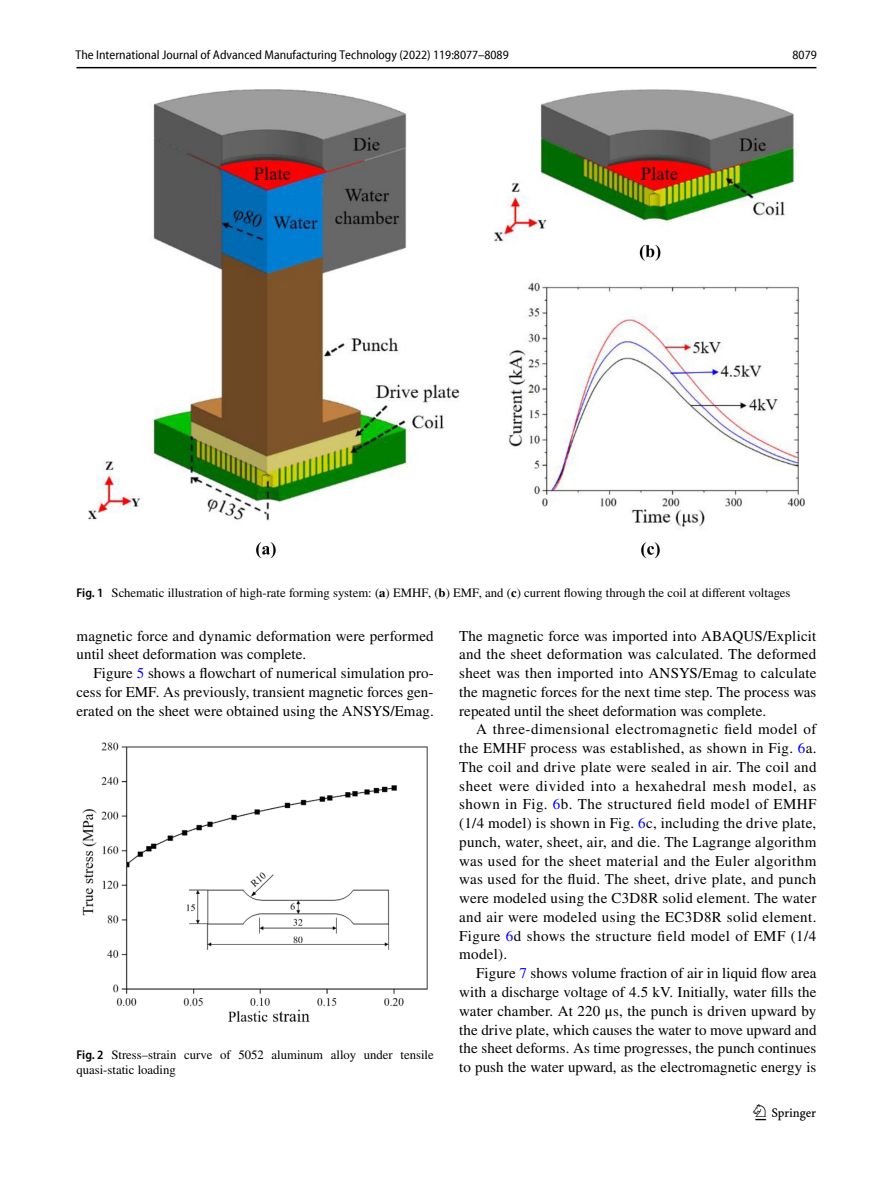
<style>
.page{position:relative;width:893px;height:1187px;background:#fff}
.page>*{position:absolute;margin:0;border:0;box-sizing:border-box;transform-origin:0 0}
.t1{font:22.5px "Springnew Regular 3";color:#000}
.t2{font:15px/18.8px "STIX";letter-spacing:.005em;color:#000;text-align:justify}
.t3{font:12.75px/15px "STIX";color:#000}
.t4{font:semi-condensed 12.75px "Myriad Pro Unic";color:#000}
.s1{font-family:"Myriad Pro";font-weight:600;font-stretch:semi-condensed}
.s2{font-weight:700}
.s3{color:#00f}
</style>
<div class="page">
<hr style="left:77px;top:67px;width:739px;height:1px;background:#000">
<img style="left:88px;top:89px;width:717px;height:470px">
<img style="left:82px;top:742px;width:346px;height:280px">
<p class="t4" style="left:76px;top:50px;width:435px">The International Journal of Advanced Manufacturing Technology (2022) 119:8077–8089</p>
<p class="t4" style="left:792px;top:50px;width:26px">8079</p>
<p class="t3" style="left:77px;top:585px;width:715px"><span class="s1">Fig. 1</span> Schematic illustration of high-rate forming system: (<span class="s2">a</span>) EMHF, (<span class="s2">b</span>) EMF, and (<span class="s2">c</span>) current flowing through the coil at different voltages</p>
<p class="t2" style="left:77px;top:627px;width:359px">magnetic force and dynamic deformation were performed until sheet deformation was complete.</p>
<p class="t2" style="left:77px;top:664px;width:359px;text-indent:17px">Figure <span class="s3">5</span> shows a flowchart of numerical simulation pro&shy;cess for EMF. As previously, transient magnetic forces gen&shy;erated on the sheet were obtained using the ANSYS/Emag.</p>
<p class="t3" style="left:77px;top:1047px;width:359px"><span class="s1">Fig. 2</span> Stress–strain curve of 5052 aluminum alloy under tensile quasi-static loading</p>
<p class="t2" style="left:459px;top:627px;width:359px">The magnetic force was imported into ABAQUS/Explicit and the sheet deformation was calculated. The deformed sheet was then imported into ANSYS/Emag to calculate the magnetic forces for the next time step. The process was repeated until the sheet deformation was complete.</p>
<p class="t2" style="left:459px;top:721px;width:359px;text-indent:17px">A three-dimensional electromagnetic field model of the EMHF process was established, as shown in Fig. <span class="s3">6</span>a.<br>The coil and drive plate were sealed in air. The coil and sheet were divided into a hexahedral mesh model, as shown in Fig. <span class="s3">6</span>b. The structured field model of EMHF (1/4 model) is shown in Fig. <span class="s3">6</span>c, including the drive plate, punch, water, sheet, air, and die. The Lagrange algorithm was used for the sheet material and the Euler algorithm was used for the fluid. The sheet, drive plate, and punch were modeled using the C3D8R solid element. The water and air were modeled using the EC3D8R solid element.<br>Figure <span class="s3">6</span>d shows the structure field model of EMF (1/4 model).</p>
<p class="t2" style="left:459px;top:964px;width:359px;text-indent:17px">Figure <span class="s3">7</span> shows volume fraction of air in liquid flow area with a discharge voltage of 4.5 kV. Initially, water fills the water chamber. At 220 μs, the punch is driven upward by the drive plate, which causes the water to move upward and the sheet deforms. As time progresses, the punch continues to push the water upward, as the electromagnetic energy is</p>
<h1 class="t1" style="left:755px;top:1104px;width:62px">1 3</h1>
</div>
